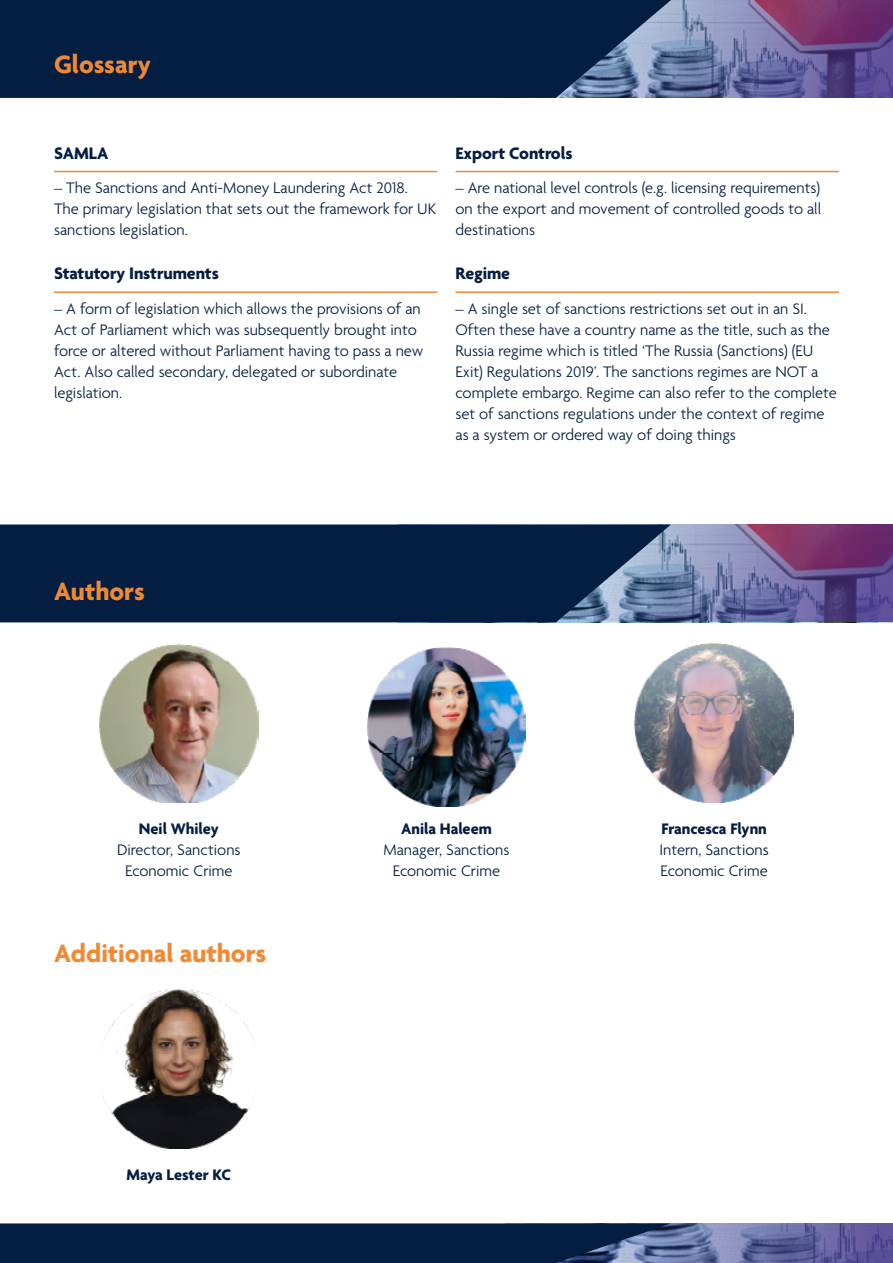
<style>
.page{position:relative;width:893px;height:1263px;background:#fff}
.page>*{position:absolute;margin:0;border:0;box-sizing:border-box;transform-origin:0 0}
.t1{font:700 27px "Agenda";color:#f18934}
.t2{font:700 18px "Agenda";letter-spacing:-.005em;color:#041e42}
.t3{font:300 16.5px/21px "Agenda";color:#041e42}
.t4{font:700 16.5px "Agenda";color:#041e42}
</style>
<div class="page">
<svg style="left:671px;top:1223px;width:222px;height:40px;background:#666aa1"></svg>
<svg style="left:671px;top:524px;width:222px;height:98px;background:#716095"></svg>
<svg style="left:671px;top:0;width:222px;height:98px;background:#6f6095"></svg>
<svg style="left:0;top:0;width:671px;height:98px;background:#0e274b"></svg>
<svg style="left:0;top:1223px;width:671px;height:40px;background:#0e274b"></svg>
<hr style="left:54px;top:171px;width:383px;height:1px;background:#f18934">
<hr style="left:54px;top:291px;width:383px;height:2px;background:#f18934">
<hr style="left:455px;top:171px;width:384px;height:1px;background:#f18934">
<hr style="left:455px;top:291px;width:384px;height:2px;background:#f18934">
<img style="left:99px;top:644px;width:159px;height:158px">
<img style="left:367px;top:648px;width:159px;height:159px">
<img style="left:635px;top:643px;width:159px;height:159px">
<svg style="left:0;top:524px;width:671px;height:98px;background:#0f284c"></svg>
<img style="left:102px;top:989px;width:154px;height:159px">
<h1 class="t1" style="left:54px;top:50px;width:98px">Glossary</h1>
<p class="t2" style="left:54px;top:143px;width:56px">SAMLA</p>
<p class="t3" style="left:54px;top:179px;width:384px">– The Sanctions and Anti-Money Laundering Act 2018.<br>The primary legislation that sets out the framework for UK sanctions legislation.</p>
<p class="t2" style="left:54px;top:264px;width:166px">Statutory Instruments</p>
<p class="t3" style="left:54px;top:299px;width:371px">– A form of legislation which allows the provisions of an Act of Parliament which was subsequently brought into force or altered without Parliament having to pass a new Act. Also called secondary, delegated or subordinate legislation.</p>
<p class="t2" style="left:455px;top:143px;width:119px">Export Controls</p>
<p class="t3" style="left:455px;top:179px;width:367px;text-align:justify">– Are national level controls (e.g. licensing requirements) on the export and movement of controlled goods to all destinations</p>
<p class="t2" style="left:455px;top:264px;width:56px">Regime</p>
<p class="t3" style="left:455px;top:299px;width:383px">– A single set of sanctions restrictions set out in an SI.<br>Often these have a country name as the title, such as the Russia regime which is titled ‘The Russia (Sanctions) (EU Exit) Regulations 2019’. The sanctions regimes are NOT a complete embargo. Regime can also refer to the complete set of sanctions regulations under the context of regime as a system or ordered way of doing things</p>
<h1 class="t1" style="left:54px;top:577px;width:92px">Authors</h1>
<p class="t4" style="left:139px;top:820px;width:81px">Neil Whiley</p>
<p class="t3" style="left:117px;top:840px;width:125px;text-align:center">Director, Sanctions<br>Economic Crime</p>
<h1 class="t1" style="left:54px;top:938px;width:214px">Additional authors</h1>
<p class="t4" style="left:127px;top:1166px;width:106px">Maya Lester KC</p>
<p class="t4" style="left:401px;top:820px;width:92px">Anila Haleem</p>
<p class="t3" style="left:383px;top:840px;width:128px;text-align:center">Manager, Sanctions<br>Economic Crime</p>
<p class="t4" style="left:661px;top:820px;width:107px">Francesca Flynn</p>
<p class="t3" style="left:659px;top:840px;width:111px">Intern, Sanctions<br>Economic Crime</p>
</div>
